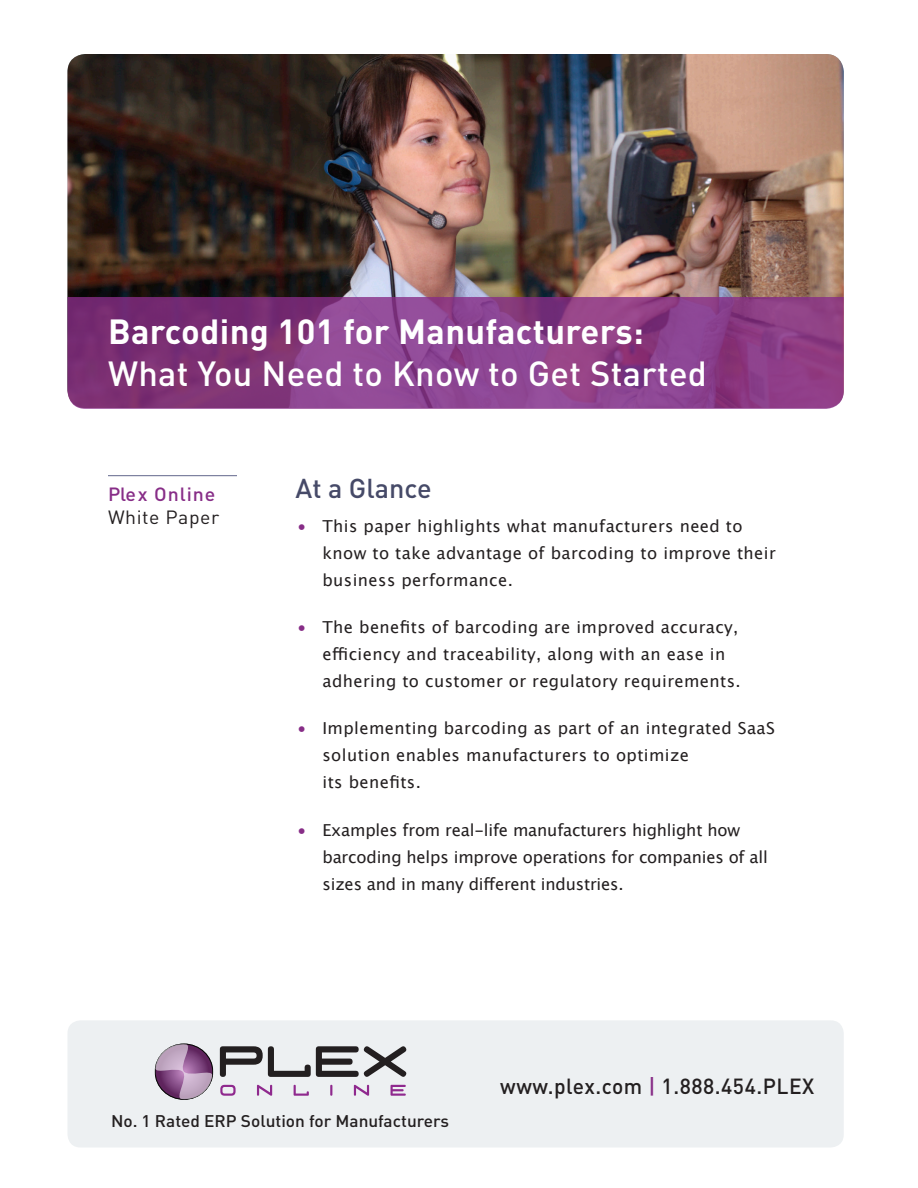
<style>
.page{position:relative;width:918px;height:1188px;background:#fff}
.page>*{position:absolute;margin:0;border:0;box-sizing:border-box;transform-origin:0 0}
.t1{font:700 34.5px/42px "DIN";letter-spacing:.01em;color:#fff}
.summarytext{font:500 27px "DIN";color:#464a68}
.t2{font:500 21.6px "DIN";letter-spacing:.025em;color:#231f20}
.heading{font:500 18.9px "DIN";letter-spacing:.05em;color:#872d87}
.heading-2{font:18.9px "DIN";letter-spacing:.03em;color:#231f20}
.t3{font:500 16.8px "DIN";color:#231f20}
.Bullet{font:16.5px/27px "Lucida Grande";letter-spacing:.025em;color:#231f20}
.Bullet-2{font:16.5px/27px "Lucida Grande";letter-spacing:-.01em;color:#231f20}
.s1{font-weight:500}
.s2{color:#872d87}
</style>
<div class="page">
<div style="left:68px;top:1020px;width:776px;height:128px;background:#edf0f2;border-radius:13px"></div>
<svg style="left:155px;top:1044px;width:57px;height:55px"></svg>
<svg style="left:220px;top:1046px;width:186px;height:31px"></svg>
<svg style="left:220px;top:1085px;width:16px;height:11px"></svg>
<svg style="left:257px;top:1085px;width:15px;height:11px"></svg>
<svg style="left:294px;top:1085px;width:15px;height:11px"></svg>
<svg style="left:330px;top:1085px;width:2px;height:11px"></svg>
<svg style="left:354px;top:1085px;width:15px;height:11px"></svg>
<svg style="left:391px;top:1085px;width:15px;height:11px"></svg>
<hr style="left:108px;top:475px;width:129px;height:1px;background:#61668b">
<img style="left:68px;top:54px;width:776px;height:354px;border-radius:18px">
<svg style="left:68px;top:297px;width:776px;height:112px;background:#883d85"></svg>
<p class="t1" style="left:108px;top:309px;width:601px">Barcoding 101 for Manufacturers:<br><span class="s1">What You Need to Know to Get Started</span></p>
<p class="summarytext" style="left:296px;top:471px;width:138px">At a Glance</p>
<p class="heading" style="left:108px;top:482px;width:109px">Plex Online</p>
<p class="heading-2" style="left:108px;top:505px;width:113px">White Paper</p>
<p class="Bullet" style="left:322px;top:513px;width:455px;text-indent:-26px"><span class="s2">•</span> This paper highlights what manufacturers need to know to take advantage of barcoding to improve their business performance.</p>
<p class="Bullet" style="left:322px;top:614px;width:420px;text-indent:-26px"><span class="s2">•</span> The benefits of barcoding are improved accuracy, efficiency and traceability, along with an ease in adhering to customer or regulatory requirements.</p>
<p class="Bullet" style="left:322px;top:715px;width:454px;text-indent:-26px"><span class="s2">•</span> Implementing barcoding as part of an integrated SaaS solution enables manufacturers to optimize<br>its benefits.</p>
<p class="Bullet-2" style="left:322px;top:816px;width:447px;text-indent:-26px"><span class="s2">•</span> Examples from real-life manufacturers highlight how barcoding helps improve operations for companies of all sizes and in many different industries.</p>
<p class="t3" style="left:111px;top:1110px;width:340px">No. 1 Rated ERP Solution for Manufacturers</p>
<p class="t2" style="left:500px;top:1072px;width:316px">www.plex.com <span class="s2">|</span> 1.888.454.PLEX</p>
</div>
